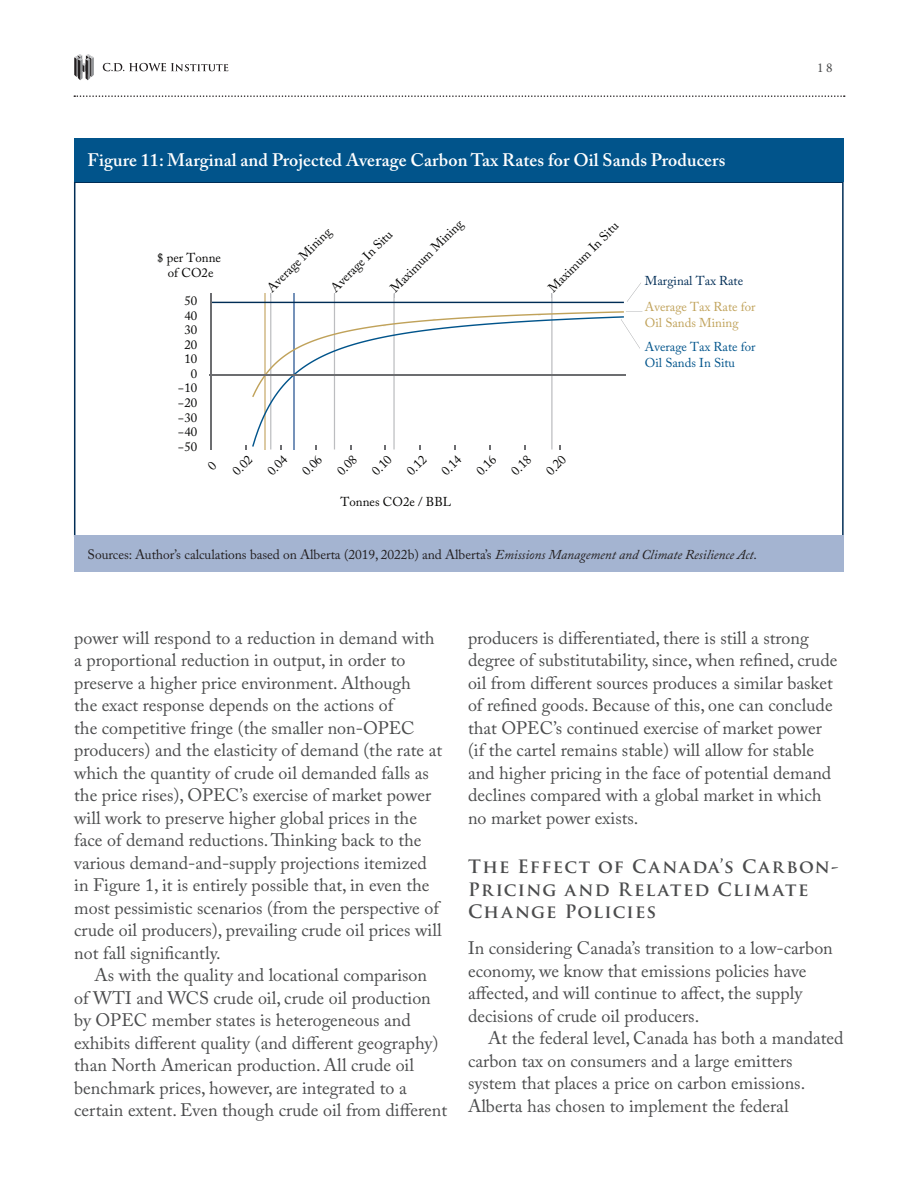
<style>
.page{position:relative;width:918px;height:1188px;background:#fff}
.page>*{position:absolute;margin:0;border:0;box-sizing:border-box;transform-origin:0 0}
.Body_Copy{font:18px/22.5px "Adobe Caslon Pro";color:#4b4c4d}
.Table_Header{font:600 18px "Adobe Caslon Pro";letter-spacing:.005em;color:#fff}
.Level_One_Head{font:700 18px/22.5px "Trajan Pro";letter-spacing:.07em;color:#4b4c4d}
.table_foot_note{font:13.5px "Adobe Caslon Pro";letter-spacing:-.005em;color:#231f20}
.t1{font:13.5px "Minion Pro";color:#4b4c4d}
.t2{font:12.9px/15.5px "Adobe Caslon Pro";color:#050504;text-align:center}
.t3{font:12.9px/15.5px "Adobe Caslon Pro";color:#c0a25a}
.t4{font:12.9px/15.5px "Adobe Caslon Pro";color:#01548b}
.t5{font:12.9px "Adobe Caslon Pro";color:#002d56}
.s1{font-style:italic}
</style>
<div class="page">
<svg style="left:74px;top:95px;width:771px;height:2px"></svg>
<svg style="left:74px;top:54px;width:20px;height:26px"></svg>
<svg style="left:103px;top:63px;width:125px;height:8px"></svg>
<div style="left:74px;top:182px;width:770px;height:355px;background:#fff;border:2px solid #002d56"></div>
<div style="left:74px;top:138px;width:769px;height:44px;background:#01548b"></div>
<div style="left:74px;top:536px;width:770px;height:36px;background:#a4b4d1"></div>
<hr style="left:293px;top:293px;width:1px;height:157px;background:#7592b9">
<hr style="left:265px;top:293px;width:1px;height:157px;background:#dccaa3">
<hr style="left:551px;top:293px;width:2px;height:157px;background:#bcbdc0">
<hr style="left:334px;top:293px;width:1px;height:157px;background:#bcbdc0">
<hr style="left:393px;top:293px;width:2px;height:157px;background:#bcbdc0">
<hr style="left:270px;top:293px;width:1px;height:157px;background:#bcbdc0">
<svg style="left:252px;top:397px;width:309px;height:50px"></svg>
<hr style="left:211px;top:293px;width:1px;height:157px;background:#6c6d70">
<hr style="left:209px;top:375px;width:417px;height:1px;background:#6c6d70">
<svg style="left:212px;top:283px;width:429px;height:20px"></svg>
<svg style="left:252px;top:311px;width:390px;height:86px"></svg>
<p class="Table_Header" style="left:87px;top:150px;width:639px">Figure 11: Marginal and Projected Average Carbon Tax Rates for Oil Sands Producers</p>
<p class="t2" style="left:157px;top:250px;width:65px">$ per Tonne of CO2e</p>
<p class="t2" style="left:184px;top:293px;width:14px">50</p>
<p class="t2" style="left:184px;top:308px;width:14px">40</p>
<p class="t2" style="left:184px;top:322px;width:14px">30</p>
<p class="t2" style="left:184px;top:337px;width:14px">20</p>
<p class="t2" style="left:184px;top:351px;width:14px">10</p>
<p class="t2" style="left:191px;top:366px;width:8px">0</p>
<p class="t2" style="left:178px;top:380px;width:21px">−10</p>
<p class="t2" style="left:178px;top:395px;width:21px">−20</p>
<p class="t2" style="left:178px;top:409px;width:21px">−30</p>
<p class="t2" style="left:178px;top:424px;width:21px">−40</p>
<p class="t2" style="left:178px;top:438px;width:21px">−50</p>
<p class="t2" style="left:387px;top:284px;width:98px;rotate:-45deg">Maximum Mining</p>
<p class="t2" style="left:545px;top:284px;width:95px;rotate:-45deg">Maximum In Situ</p>
<p class="t2" style="left:264px;top:284px;width:86px;rotate:-45deg">Average Mining</p>
<p class="t2" style="left:327px;top:284px;width:83px;rotate:-45deg">Average In Situ</p>
<p class="t2" style="left:229px;top:468px;width:24px;rotate:-45deg">0.02</p>
<p class="t2" style="left:264px;top:468px;width:24px;rotate:-45deg">0.04</p>
<p class="t2" style="left:299px;top:468px;width:24px;rotate:-45deg">0.06</p>
<p class="t2" style="left:333px;top:468px;width:24px;rotate:-45deg">0.08</p>
<p class="t2" style="left:368px;top:468px;width:24px;rotate:-45deg">0.10</p>
<p class="t2" style="left:403px;top:468px;width:24px;rotate:-45deg">0.12</p>
<p class="t2" style="left:438px;top:468px;width:24px;rotate:-45deg">0.14</p>
<p class="t2" style="left:473px;top:468px;width:24px;rotate:-45deg">0.16</p>
<p class="t2" style="left:508px;top:468px;width:24px;rotate:-45deg">0.18</p>
<p class="t2" style="left:543px;top:468px;width:24px;rotate:-45deg">0.20</p>
<p class="t2" style="left:341px;top:494px;width:112px">Tonnes CO2e / BBL</p>
<p class="t5" style="left:645px;top:273px;width:100px">Marginal Tax Rate</p>
<p class="t3" style="left:645px;top:299px;width:112px">Average Tax Rate for<br>Oil Sands Mining</p>
<p class="t4" style="left:645px;top:339px;width:112px">Average Tax Rate for<br>Oil Sands In Situ</p>
<p class="table_foot_note" style="left:88px;top:546px;width:671px">Sources: Author’s calculations based on Alberta (2019, 2022b) and Alberta’s <span class="s1">Emissions Management and Climate Resilience Act</span>.</p>
<p class="t1" style="left:817px;top:59px;width:17px">18</p>
<p class="Body_Copy" style="left:74px;top:627px;width:370px">power will respond to a reduction in demand with a proportional reduction in output, in order to preserve a higher price environment. Although<br>the exact response depends on the actions of<br>the competitive fringe (the smaller non-OPEC producers) and the elasticity of demand (the rate at which the quantity of crude oil demanded falls as the price rises), OPEC’s exercise of market power will work to preserve higher global prices in the face of demand reductions. Thinking back to the various demand-and-supply projections itemized in Figure 1, it is entirely possible that, in even the most pessimistic scenarios (from the perspective of crude oil producers), prevailing crude oil prices will not fall significantly.</p>
<p class="Body_Copy" style="left:74px;top:964px;width:374px;text-indent:20px">As with the quality and locational comparison<br>of WTI and WCS crude oil, crude oil production by OPEC member states is heterogeneous and exhibits different quality (and different geography) than North American production. All crude oil benchmark prices, however, are integrated to a certain extent. Even though crude oil from different</p>
<p class="Body_Copy" style="left:468px;top:627px;width:371px">producers is differentiated, there is still a strong degree of substitutability, since, when refined, crude oil from different sources produces a similar basket of refined goods. Because of this, one can conclude that OPEC’s continued exercise of market power (if the cartel remains stable) will allow for stable and higher pricing in the face of potential demand declines compared with a global market in which no market power exists.</p>
<p class="Level_One_Head" style="left:468px;top:856px;width:372px">The Effect of Canada’s Carbon-<br>Pricing and Related Climate<br>Change Policies</p>
<p class="Body_Copy" style="left:468px;top:937px;width:366px">In considering Canada’s transition to a low-carbon economy, we know that emissions policies have affected, and will continue to affect, the supply decisions of crude oil producers.</p>
<p class="Body_Copy" style="left:468px;top:1027px;width:377px;text-indent:20px">At the federal level, Canada has both a mandated carbon tax on consumers and a large emitters system that places a price on carbon emissions.<br>Alberta has chosen to implement the federal</p>
</div>
